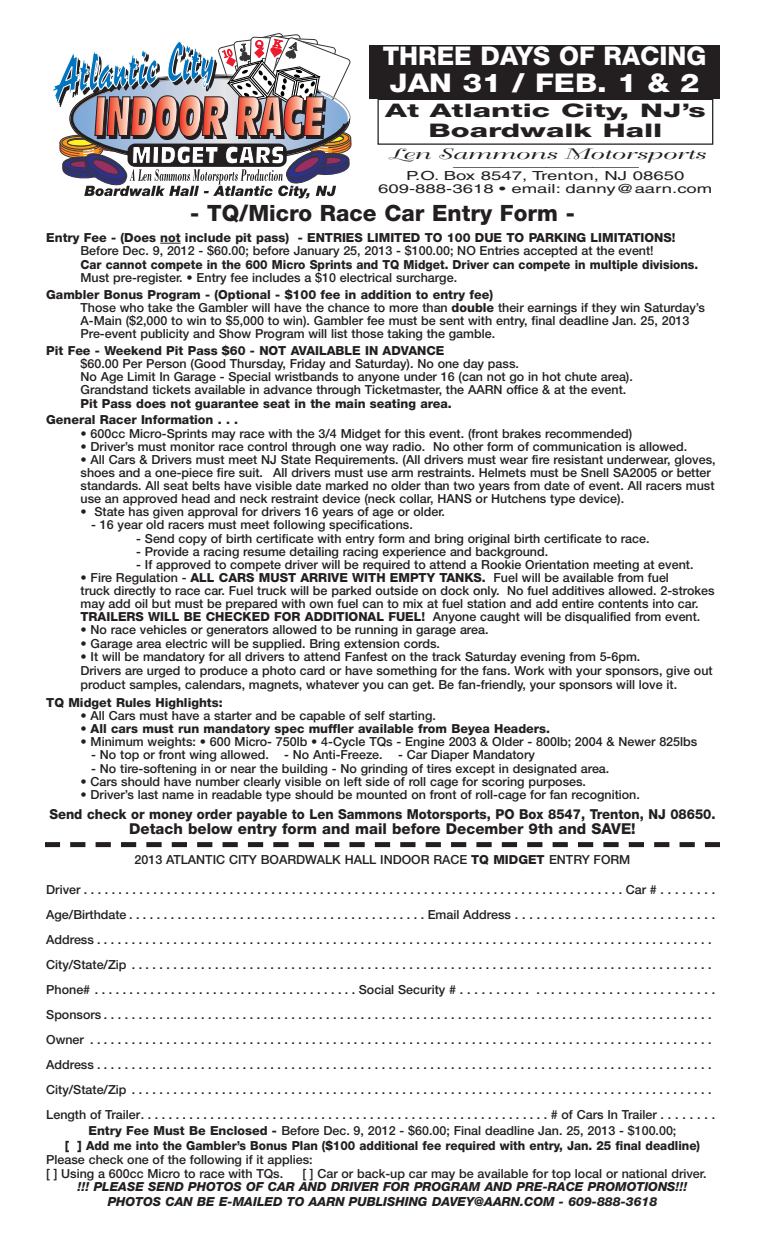
<style>
.page{position:relative;width:765px;height:1260px;background:#fff}
.page>*{position:absolute;margin:0;border:0;box-sizing:border-box;transform-origin:0 0}
.t1{font:800 25.75px/27.1px "Helvetica Neue";color:#fff}
.t2{font:800 22.5px "Helvetica Neue";color:#231f20}
.t3{font:800 18.75px/19.8px "Helvetica Neue";color:#231f20;text-align:center;scale:1.65 1}
.t4{font:800 15px "Helvetica Neue";color:#231f20}
.t5{font:15px "Bellevue";color:#231f20;scale:1.8 1}
.t6{font:800 13.75px "Helvetica Neue";color:#231f20;scale:.95 1}
.t7{font:13.25px "Bellevue";color:#231f20;scale:1.4 1}
.t8{font:500 12.5px/13.1px "Helvetica Neue";color:#231f20}
.t9{font:800 12.5px/16.9px "Helvetica Neue";color:#231f20}
.t10{font:italic 800 12.5px/15px "Helvetica Neue";color:#231f20;text-align:center}
.t11{font:800 12.5px "Helvetica Neue";color:#231f20;scale:.95 1}
.t12{font:12.5px/13.8px "Helvetica";color:#231f20;text-align:center;scale:1.48 1}
.s1{font-weight:800}
.s2{font-weight:500}
</style>
<div class="page">
<svg style="left:160px;top:243px;width:21px;height:1px"></svg>
<div style="left:378px;top:99px;width:335px;height:46px;border:1px solid #231f20"></div>
<svg style="left:53px;top:34px;width:299px;height:165px"></svg>
<svg style="left:70px;top:842px;width:635px;height:5px"></svg>
<div style="left:45px;top:842px;width:15px;height:5px;background:#231f20"></div>
<div style="left:705px;top:842px;width:15px;height:5px;background:#231f20"></div>
<div style="left:369px;top:45px;width:351px;height:54px;background:#231f20"></div>
<h1 class="t1" style="left:383px;top:44px;width:325px">THREE DAYS OF RACING<br>JAN 31 / FEB. 1 &amp; 2</h1>
<h3 class="t3" style="left:385px;top:102px;width:196px">At Atlantic City, NJ’s<br>Boardwalk Hall</h3>
<p class="t5" style="left:387px;top:148px;width:178px">Len Sammons Motorsports</p>
<p class="t7" style="left:453px;top:156px;width:134px">____________________</p>
<p class="t12" style="left:378px;top:170px;width:227px">P.O. Box 8547, Trenton, NJ 08650<br>609-888-3618 • email: danny@aarn.com</p>
<h2 class="t2" style="left:190px;top:205px;width:386px">- TQ/Micro Race Car Entry Form -</h2>
<p class="t9" style="left:46px;top:230px;width:631px">Entry Fee - (Does not include pit pass) - ENTRIES LIMITED TO 100 DUE TO PARKING LIMITATIONS!</p>
<p class="t8" style="left:81px;top:245px;width:575px">Before Dec. 9, 2012 - $60.00; before January 25, 2013 - $100.00; NO Entries accepted at the event!</p>
<p class="t11" style="left:81px;top:260px;width:652px">Car cannot compete in the 600 Micro Sprints and TQ Midget. Driver can compete in multiple divisions.</p>
<p class="t8" style="left:81px;top:272px;width:378px">Must pre-register. • Entry fee includes a $10 electrical surcharge.</p>
<p class="t8" style="left:81px;top:289px;width:626px;text-indent:-34px"><span class="s1">Gambler Bonus Program - (Optional - $100 fee in addition to entry fee)<br></span>Those who take the Gambler will have the chance to more than <span class="s1">double</span> their earnings if they win Saturday’s A-Main ($2,000 to win to $5,000 to win). Gambler fee must be sent with entry, final deadline Jan. 25, 2013<br>Pre-event publicity and Show Program will list those taking the gamble.</p>
<p class="t9" style="left:46px;top:343px;width:400px">Pit Fee - Weekend Pit Pass $60 - NOT AVAILABLE IN ADVANCE</p>
<p class="t8" style="left:81px;top:358px;width:554px">$60.00 Per Person (Good Thursday, Friday and Saturday). No one day pass.<br>No Age Limit In Garage - Special wristbands to anyone under 16 (can not go in hot chute area).<br>Grandstand tickets available in advance through Ticketmaster, the AARN office &amp; at the event.</p>
<p class="t9" style="left:46px;top:396px;width:407px;text-indent:34px">Pit Pass does not guarantee seat in the main seating area.<br>General Racer Information . . .</p>
<p class="t8" style="left:81px;top:428px;width:553px">• 600cc Micro-Sprints may race with the 3/4 Midget for this event. (front brakes recommended)</p>
<p class="t8" style="left:81px;top:441px;width:608px">• Driver’s must monitor race control through one way radio. No other form of communication is allowed.</p>
<p class="t8" style="left:81px;top:454px;width:637px">• All Cars &amp; Drivers must meet NJ State Requirements. (All drivers must wear fire resistant underwear, gloves, shoes and a one-piece fire suit. All drivers must use arm restraints. Helmets must be Snell SA2005 or better standards. All seat belts have visible date marked no older than two years from date of event. All racers must use an approved head and neck restraint device (neck collar, HANS or Hutchens type device).</p>
<p class="t8" style="left:81px;top:506px;width:366px">• State has given approval for drivers 16 years of age or older.</p>
<p class="t8" style="left:91px;top:520px;width:323px">- 16 year old racers must meet following specifications.</p>
<p class="t8" style="left:136px;top:533px;width:515px">- Send copy of birth certificate with entry form and bring original birth certificate to race.</p>
<p class="t8" style="left:136px;top:546px;width:414px">- Provide a racing resume detailing racing experience and background.</p>
<p class="t8" style="left:136px;top:559px;width:559px">- If approved to compete driver will be required to attend a Rookie Orientation meeting at event.</p>
<p class="t8" style="left:81px;top:572px;width:636px">• Fire Regulation - <span class="s1">ALL CARS MUST ARRIVE WITH EMPTY TANKS.</span> Fuel will be available from fuel<br>truck directly to race car. Fuel truck will be parked outside on dock only. No fuel additives allowed. 2-strokes may add oil but must be prepared with own fuel can to mix at fuel station and add entire contents into car.<br><span class="s1">TRAILERS WILL BE CHECKED FOR ADDITIONAL FUEL!</span> Anyone caught will be disqualified from event.</p>
<p class="t8" style="left:81px;top:625px;width:409px">• No race vehicles or generators allowed to be running in garage area.</p>
<p class="t8" style="left:81px;top:638px;width:361px">• Garage area electric will be supplied. Bring extension cords.</p>
<p class="t8" style="left:81px;top:651px;width:634px;line-height:13.8px">• It will be mandatory for all drivers to attend Fanfest on the track Saturday evening from 5-6pm.<br>Drivers are urged to produce a photo card or have something for the fans. Work with your sponsors, give out product samples, calendars, magnets, whatever you can get. Be fan-friendly, your sponsors will love it.</p>
<p class="t9" style="left:46px;top:695px;width:178px">TQ Midget Rules Highlights:</p>
<p class="t8" style="left:81px;top:710px;width:357px">• All Cars must have a starter and be capable of self starting.</p>
<p class="t9" style="left:81px;top:721px;width:471px"><span class="s2">•</span> All cars must run mandatory spec muffler available from Beyea Headers.</p>
<p class="t8" style="left:81px;top:736px;width:618px">• Minimum weights: • 600 Micro- 750lb • 4-Cycle TQs - Engine 2003 &amp; Older - 800lb; 2004 &amp; Newer 825lbs</p>
<p class="t8" style="left:91px;top:750px;width:445px">- No top or front wing allowed. - No Anti-Freeze. - Car Diaper Mandatory</p>
<p class="t8" style="left:91px;top:763px;width:520px">- No tire-softening in or near the building - No grinding of tires except in designated area.</p>
<p class="t8" style="left:81px;top:776px;width:507px">• Cars should have number clearly visible on left side of roll cage for scoring purposes.</p>
<p class="t8" style="left:81px;top:789px;width:561px">• Driver’s last name in readable type should be mounted on front of roll-cage for fan recognition.</p>
<p class="t6" style="left:49px;top:809px;width:703px">Send check or money order payable to Len Sammons Motorsports, PO Box 8547, Trenton, NJ 08650.</p>
<p class="t4" style="left:129px;top:823px;width:508px">Detach below entry form and mail before December 9th and SAVE!</p>
<p class="t8" style="left:135px;top:854px;width:497px">2013 ATLANTIC CITY BOARDWALK HALL INDOOR RACE <span class="s1">TQ MIDGET</span> ENTRY FORM</p>
<p class="t8" style="left:46px;top:878px;width:670px;line-height:25px">Driver . . . . . . . . . . . . . . . . . . . . . . . . . . . . . . . . . . . . . . . . . . . . . . . . . . . . . . . . . . . . . . . . . . . . . . . . . . . . . . Car # . . . . . . . .<br>Age/Birthdate . . . . . . . . . . . . . . . . . . . . . . . . . . . . . . . . . . . . . . . . . . . Email Address . . . . . . . . . . . . . . . . . . . . . . . . . . . .<br>Address . . . . . . . . . . . . . . . . . . . . . . . . . . . . . . . . . . . . . . . . . . . . . . . . . . . . . . . . . . . . . . . . . . . . . . . . . . . . . . . . . . . . . . . . .<br>City/State/Zip . . . . . . . . . . . . . . . . . . . . . . . . . . . . . . . . . . . . . . . . . . . . . . . . . . . . . . . . . . . . . . . . . . . . . . . . . . . . . . . . . . . .<br>Phone# . . . . . . . . . . . . . . . . . . . . . . . . . . . . . . . . . . . . . . Social Security # . . . . . . . . . . . . . . . . . . . . . . . . . . . . . . . . . . .<br>Sponsors . . . . . . . . . . . . . . . . . . . . . . . . . . . . . . . . . . . . . . . . . . . . . . . . . . . . . . . . . . . . . . . . . . . . . . . . . . . . . . . . . . . . . . . .<br>Owner . . . . . . . . . . . . . . . . . . . . . . . . . . . . . . . . . . . . . . . . . . . . . . . . . . . . . . . . . . . . . . . . . . . . . . . . . . . . . . . . . . . . . . . . . .<br>Address . . . . . . . . . . . . . . . . . . . . . . . . . . . . . . . . . . . . . . . . . . . . . . . . . . . . . . . . . . . . . . . . . . . . . . . . . . . . . . . . . . . . . . . . .<br>City/State/Zip . . . . . . . . . . . . . . . . . . . . . . . . . . . . . . . . . . . . . . . . . . . . . . . . . . . . . . . . . . . . . . . . . . . . . . . . . . . . . . . . . . . .<br>Length of Trailer. . . . . . . . . . . . . . . . . . . . . . . . . . . . . . . . . . . . . . . . . . . . . . . . . . . . . . . . . . . # of Cars In Trailer . . . . . . . .</p>
<p class="t9" style="left:65px;top:1124px;width:637px;line-height:15px;text-align:center">Entry Fee Must Be Enclosed - <span class="s2">Before Dec. 9, 2012 - $60.00; Final deadline Jan. 25, 2013 - $100.00;<br></span>[ ] Add me into the Gambler’s Bonus Plan ($100 additional fee required with entry, Jan. 25 final deadline)</p>
<p class="t8" style="left:46px;top:1154px;width:268px;line-height:13.8px">Please check one of the following if it applies: [ ] Using a 600cc Micro to race with TQs.</p>
<p class="t8" style="left:302px;top:1168px;width:406px">[ ] Car or back-up car may be available for top local or national driver.</p>
<p class="t10" style="left:78px;top:1181px;width:611px">!!! PLEASE SEND PHOTOS OF CAR AND DRIVER FOR PROGRAM AND PRE-RACE PROMOTIONS!!!<br>PHOTOS CAN BE E-MAILED TO AARN PUBLISHING DAVEY@AARN.COM - 609-888-3618</p>
</div>
